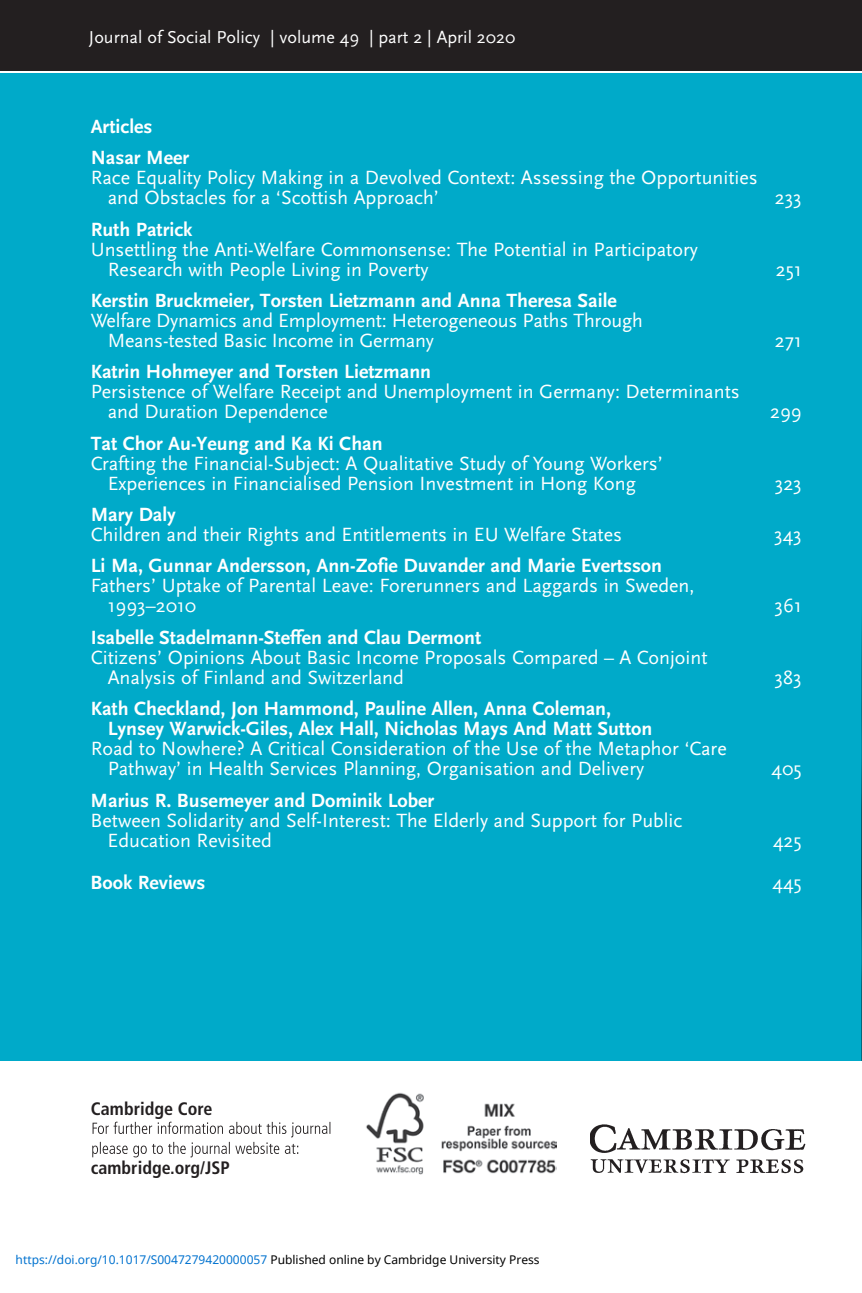
<style>
.page{position:relative;width:862px;height:1293px;background:#fff}
.page>*{position:absolute;margin:0;border:0;box-sizing:border-box;transform-origin:0 0}
.t1{font:20px/20px "Scala Sans";color:#fff}
.t2{font:700 20px/31.4px "Scala Sans";color:#fff}
.t3{font:18px "Scala Sans";color:#fff}
.t4{font:700 condensed 18px "Frutiger LT Std";color:#231f20}
.t5{font:12px "Noto Sans";color:#0172cf}
.s1{color:#000}
</style>
<div class="page">
<div style="left:0;top:73px;width:862px;height:1220px;background:#00aac9"></div>
<img style="left:861px;top:619px;width:1px;height:442px">
<div style="left:0;top:0;width:862px;height:72px;background:#231f20"></div>
<hr style="left:0;top:71px;width:862px;height:1px;background:#fff">
<div style="left:0;top:1061px;width:862px;height:232px;background:#fff"></div>
<img style="left:590px;top:1124px;width:216px;height:50px">
<img style="left:366px;top:1092px;width:190px;height:83px">
<svg style="left:92px;top:1121px;width:238px;height:36px"></svg>
<p class="t3" style="left:89px;top:28px;width:428px">Journal of Social Policy | volume 49 | part 2 | April 2020</p>
<p class="t2" style="left:91px;top:111px;width:100px">Articles<br>Nasar Meer</p>
<p class="t1" style="left:108px;top:168px;width:651px;text-indent:-17px">Race Equality Policy Making in a Devolved Context: Assessing the Opportunities and Obstacles for a ‘Scottish Approach’</p>
<p class="t2" style="left:91px;top:214px;width:103px">Ruth Patrick</p>
<p class="t1" style="left:108px;top:239px;width:592px;text-indent:-17px">Unsettling the Anti-Welfare Commonsense: The Potential in Participatory<br>Research with People Living in Poverty</p>
<p class="t2" style="left:91px;top:285px;width:528px">Kerstin Bruckmeier, Torsten Lietzmann and Anna Theresa Saile</p>
<p class="t1" style="left:108px;top:311px;width:536px;text-indent:-17px">Welfare Dynamics and Employment: Heterogeneous Paths Through<br>Means-tested Basic Income in Germany</p>
<p class="t2" style="left:91px;top:357px;width:342px">Katrin Hohmeyer and Torsten Lietzmann</p>
<p class="t1" style="left:108px;top:382px;width:633px;text-indent:-17px">Persistence of Welfare Receipt and Unemployment in Germany: Determinants and Duration Dependence</p>
<p class="t2" style="left:91px;top:428px;width:293px">Tat Chor Au-Yeung and Ka Ki Chan</p>
<p class="t1" style="left:91px;top:453px;width:573px;text-align:center">Crafting the Financial-Subject: A Qualitative Study of Young Workers’<br>Experiences in Financialised Pension Investment in Hong Kong</p>
<p class="t1" style="left:775px;top:188px;width:29px">233</p>
<p class="t1" style="left:776px;top:259px;width:27px">251</p>
<p class="t1" style="left:775px;top:331px;width:28px">271</p>
<p class="t1" style="left:770px;top:402px;width:33px">299</p>
<p class="t1" style="left:775px;top:473px;width:29px">323</p>
<p class="t2" style="left:91px;top:499px;width:87px">Mary Daly</p>
<p class="t1" style="left:91px;top:525px;width:533px">Children and their Rights and Entitlements in EU Welfare States</p>
<p class="t1" style="left:774px;top:525px;width:29px">343</p>
<p class="t2" style="left:91px;top:551px;width:573px">Li Ma, Gunnar Andersson, Ann-Zofie Duvander and Marie Evertsson</p>
<p class="t1" style="left:108px;top:576px;width:588px;text-indent:-17px">Fathers’ Uptake of Parental Leave: Forerunners and Laggards in Sweden,<br>1993–2010</p>
<p class="t1" style="left:774px;top:596px;width:29px">361</p>
<p class="t2" style="left:91px;top:622px;width:392px">Isabelle Stadelmann-Steffen and Clau Dermont</p>
<p class="t1" style="left:108px;top:648px;width:601px;text-indent:-17px">Citizens’ Opinions About Basic Income Proposals Compared – A Conjoint<br>Analysis of Finland and Switzerland</p>
<p class="t2" style="left:108px;top:699px;width:546px;line-height:20px;text-indent:-17px">Kath Checkland, Jon Hammond, Pauline Allen, Anna Coleman,<br>Lynsey Warwick-Giles, Alex Hall, Nicholas Mays And Matt Sutton</p>
<p class="t1" style="left:108px;top:739px;width:620px;text-indent:-17px">Road to Nowhere? A Critical Consideration of the Use of the Metaphor ‘Care<br>Pathway’ in Health Services Planning, Organisation and Delivery</p>
<p class="t2" style="left:91px;top:785px;width:345px">Marius R. Busemeyer and Dominik Lober</p>
<p class="t1" style="left:108px;top:810px;width:576px;text-indent:-17px">Between Solidarity and Self-Interest: The Elderly and Support for Public<br>Education Revisited</p>
<p class="t1" style="left:774px;top:668px;width:29px">383</p>
<p class="t1" style="left:771px;top:759px;width:32px">405</p>
<p class="t1" style="left:773px;top:830px;width:30px">425</p>
<p class="t2" style="left:91px;top:867px;width:116px">Book Reviews</p>
<p class="t1" style="left:772px;top:873px;width:31px">445</p>
<p class="t4" style="left:91px;top:1097px;width:123px">Cambridge Core</p>
<p class="t4" style="left:91px;top:1156px;width:140px">cambridge.org/JSP</p>
<p class="t5" style="left:16px;top:1251px;width:525px">https://doi.org/10.1017/S0047279420000057 <span class="s1">Published online by Cambridge University Press</span></p>
</div>
